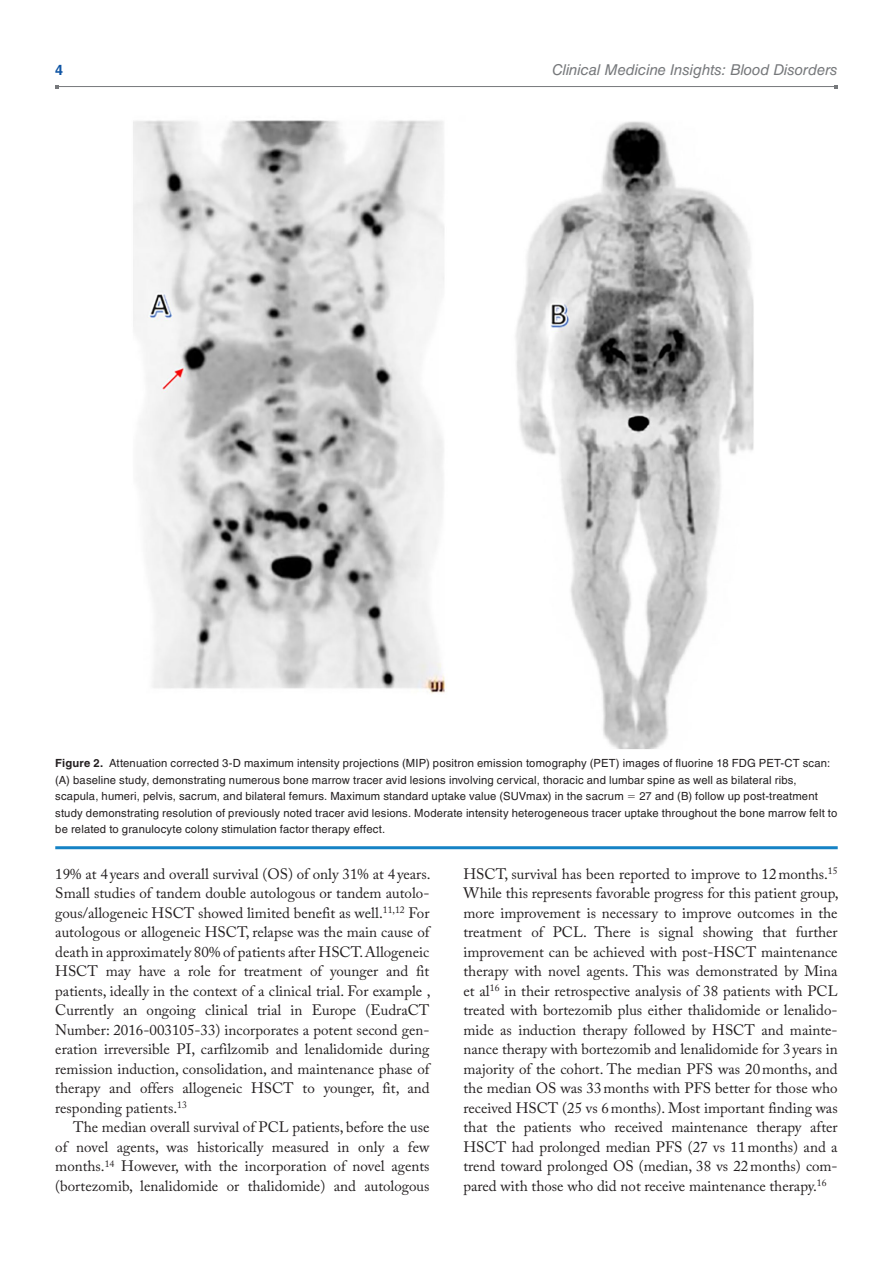
<style>
.page{position:relative;width:893px;height:1263px;background:#fff}
.page>*{position:absolute;margin:0;border:0;box-sizing:border-box;transform-origin:0 0}
.t1{font:15px/19.5px "Adobe Caslon Pro";color:#231f20;text-align:justify}
.t2{font:italic 15px "Helvetica LT Std";letter-spacing:-.005em;color:#76787b}
.t3{font:700 14.25px "Helvetica LT Std";color:#1055a4}
.t4{font:11.25px/16.5px "Helvetica LT Std";letter-spacing:.015em;color:#231f20}
.s1{font-weight:700}
</style>
<div class="page">
<hr style="left:57px;top:86px;width:779px;height:1px;background:#76787b">
<hr style="left:55px;top:846px;width:783px;height:3px;background:#1582c5">
<img style="left:133px;top:120px;width:621px;height:629px">
<p class="t3" style="left:55px;top:61px;width:9px">4</p>
<p class="t2" style="left:552px;top:61px;width:287px">Clinical Medicine Insights: Blood Disorders</p>
<p class="t4" style="left:55px;top:755px;width:776px"><span class="s1">Figure 2.</span> Attenuation corrected 3-D maximum intensity projections (MI P) positron emission tomography (PET) images of fluorine 18 FDG PET-CT scan: (A) baseline study, demonstrating numerous bone marrow tracer avid lesions involving cervical, thoracic and lumbar spine as well as bilateral ribs, scapula, humeri, pelvis, sacrum, and bilateral femurs. Maximum standard uptake value (SUVmax) in the sacrum</p>
<p class="t4" style="left:55px;top:788px;width:784px;text-indent:584px">27 and (B) follow up post-treatment study demonstrating resolution of previously noted tracer avid lesions. Moderate intensity heterogeneous tracer uptake throughout the bone marrow felt to be related to granulocyte colony stimulation factor therapy effect.</p>
<p class="t1" style="left:55px;top:863px;width:377px">19% at 4years and overall survival (OS) of only 31% at 4 years.<br>Small studies of tandem double autologous or tandem autolo&shy;gous/allogeneic HSCT showed limited benefit as well.<sup>11,12</sup> For autologous or allogeneic HSCT, relapse was the main cause of death in approximately 80% of patients after HSCT. Allogeneic HSCT may have a role for treatment of younger and fit patients, ideally in the context of a clinical trial. For example , Currently an ongoing clinical trial in Europe (EudraCT Number: 2016-003105-33) incorporates a potent second gen&shy;eration irreversible PI, carfilzomib and lenalidomide during remission induction, consolidation, and maintenance phase of therapy and offers allogeneic HSCT to younger, fit, and responding patients.<sup>13</sup></p>
<p class="t1" style="left:55px;top:1117px;width:376px;text-indent:18px">The median overall survival of PCL patients, before the use of novel agents, was historically measured in only a few months.<sup>14</sup> However, with the incorporation of novel agents (bortezomib, lenalidomide or thalidomide) and autologous</p>
<p class="t1" style="left:463px;top:863px;width:377px">HSCT, survival has been reported to improve to 12months.<sup>15<br></sup>While this represents favorable progress for this patient group, more improvement is necessary to improve outcomes in the treatment of PCL. There is signal showing that further improvement can be achieved with post-HSCT maintenance therapy with novel agents. This was demonstrated by Mina et al<sup>16</sup> in their retrospective analysis of 38 patients with PCL treated with bortezomib plus either thalidomide or lenalido&shy;mide as induction therapy followed by HSCT and mainte&shy;nance therapy with bortezomib and lenalidomide for 3years in majority of the cohort. The median PFS was 20months, and the median OS was 33months with PFS better for those who received HSCT (25 vs 6months). Most important finding was that the patients who received maintenance therapy after HSCT had prolonged median PFS (27 vs 11months) and a trend toward prolonged OS (median, 38 vs 22months) com&shy;pared with those who did not receive maintenance therapy.<sup>16</sup></p>
</div>
